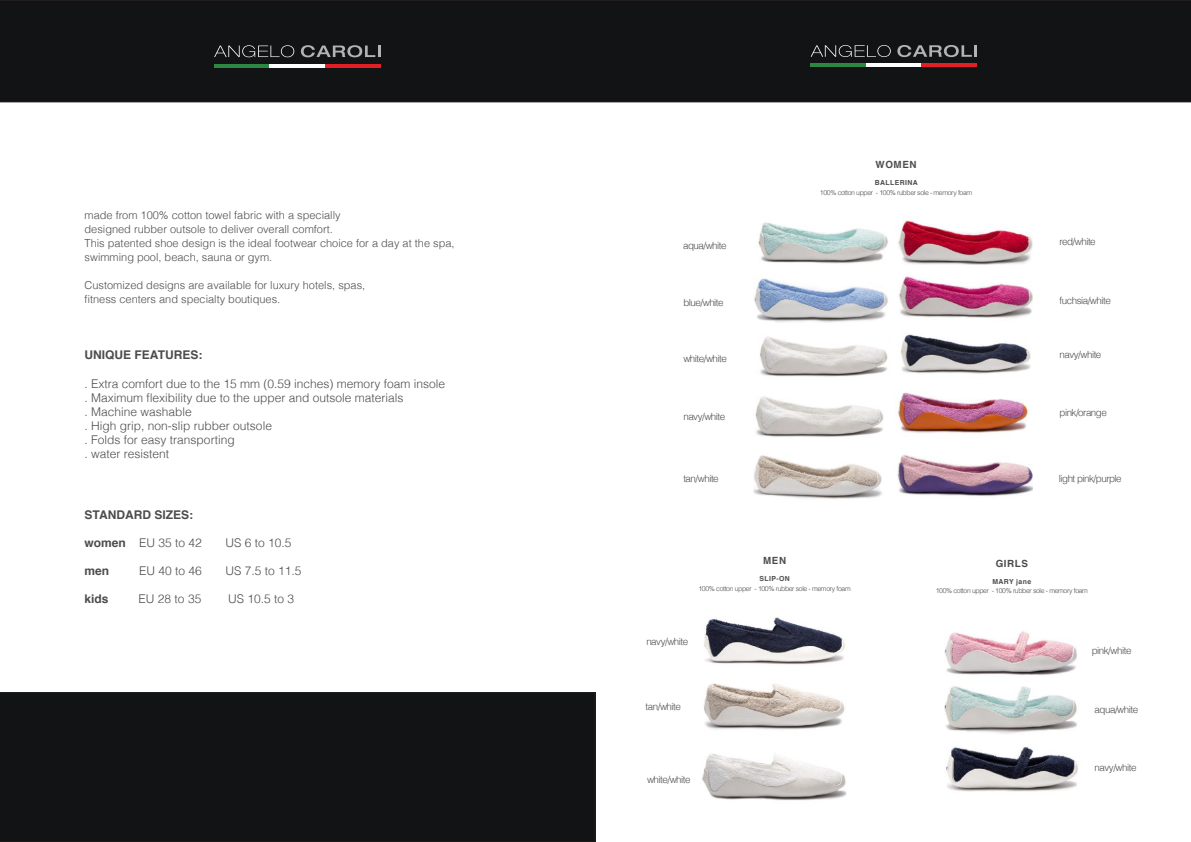
<style>
.page{position:relative;width:1191px;height:842px;background:#fff}
.page>*{position:absolute;margin:0;border:0;box-sizing:border-box;transform-origin:0 0}
.t1{font:300 12px/14px "Helvetica";color:#4e4b4c}
.t2{font:700 12px "Helvetica";color:#4e4b4c}
.t3{font:300 11px/14px "Helvetica";color:#4e4b4c}
.t4{font:300 9.9px "Helvetica";letter-spacing:-.05em;color:#4e4b4c}
.t5{font:700 9.9px "Helvetica";letter-spacing:.06em;color:#4e4b4c}
.t6{font:300 6.9px "Helvetica";letter-spacing:-.05em;color:#4e4b4c}
.t7{font:700 6.9px "Helvetica";letter-spacing:.06em;color:#4e4b4c}
.s1{font-weight:700}
</style>
<div class="page">
<div style="left:0;top:692px;width:595px;height:150px;background:#121314"></div>
<div style="left:0;top:0;width:1191px;height:102px;background:#121314"></div>
<svg style="left:214px;top:45px;width:80px;height:12px"></svg>
<svg style="left:301px;top:45px;width:79px;height:12px"></svg>
<hr style="left:214px;top:64px;width:56px;height:3px;background:#2b8742">
<hr style="left:270px;top:64px;width:55px;height:3px;background:#fff">
<hr style="left:325px;top:64px;width:55px;height:3px;background:#e31f26">
<svg style="left:810px;top:45px;width:80px;height:12px"></svg>
<svg style="left:897px;top:45px;width:79px;height:12px"></svg>
<hr style="left:810px;top:64px;width:56px;height:3px;background:#2b8742">
<hr style="left:866px;top:64px;width:55px;height:3px;background:#fff">
<hr style="left:921px;top:64px;width:55px;height:3px;background:#e31f26">
<img style="left:758px;top:222px;width:130px;height:42px">
<img style="left:898px;top:220px;width:135px;height:44px">
<img style="left:754px;top:278px;width:134px;height:44px">
<img style="left:899px;top:276px;width:134px;height:42px">
<img style="left:760px;top:336px;width:128px;height:41px">
<img style="left:900px;top:334px;width:131px;height:40px">
<img style="left:755px;top:396px;width:129px;height:41px">
<img style="left:897px;top:392px;width:132px;height:41px">
<img style="left:753px;top:455px;width:129px;height:44px">
<img style="left:897px;top:455px;width:136px;height:41px">
<img style="left:704px;top:617px;width:141px;height:48px">
<img style="left:704px;top:683px;width:141px;height:47px">
<img style="left:702px;top:754px;width:145px;height:47px">
<img style="left:944px;top:631px;width:133px;height:103px">
<img style="left:946px;top:746px;width:132px;height:46px">
<p class="t3" style="left:85px;top:208px;width:371px">made from 100% cotton towel fabric with a specially<br>designed rubber outsole to deliver overall comfort.<br>This patented shoe design is the ideal footwear choice for a day at the spa, swimming pool, beach, sauna or gym.</p>
<p class="t3" style="left:85px;top:278px;width:282px">Customized designs are available for luxury hotels, spas, fitness centers and specialty boutiques.</p>
<p class="t2" style="left:85px;top:346px;width:119px">UNIQUE FEATURES:</p>
<p class="t1" style="left:85px;top:376px;width:362px">. Extra comfort due to the 15 mm (0.59 inches) memory foam insole . Maximum flexibility due to the upper and outsole materials<br>. Machine washable<br>. High grip, non-slip rubber outsole<br>. Folds for easy transporting<br>. water resistent</p>
<p class="t2" style="left:85px;top:505px;width:110px">STANDARD SIZES:</p>
<p class="t1" style="left:85px;top:535px;width:119px"><span class="s1">women</span> EU 35 to 42</p>
<p class="t1" style="left:225px;top:535px;width:68px">US 6 to 10.5</p>
<p class="t2" style="left:85px;top:561px;width:26px">men</p>
<p class="t1" style="left:139px;top:563px;width:64px">EU 40 to 46</p>
<p class="t1" style="left:225px;top:563px;width:78px">US 7.5 to 11.5</p>
<p class="t2" style="left:85px;top:589px;width:26px">kids</p>
<p class="t1" style="left:139px;top:591px;width:64px">EU 28 to 35</p>
<p class="t1" style="left:228px;top:591px;width:68px">US 10.5 to 3</p>
<p class="t5" style="left:875px;top:157px;width:43px">WOMEN</p>
<p class="t7" style="left:874px;top:177px;width:44px">BALLERINA</p>
<p class="t6" style="left:820px;top:189px;width:154px">100% cotton upper - 100% rubber sole - memory foam</p>
<p class="t4" style="left:683px;top:240px;width:45px">aqua/white</p>
<p class="t4" style="left:1059px;top:235px;width:38px">red/white</p>
<p class="t4" style="left:683px;top:297px;width:42px">blue/white</p>
<p class="t4" style="left:1059px;top:294px;width:53px">fuchsia/white</p>
<p class="t4" style="left:683px;top:352px;width:45px">white/white</p>
<p class="t4" style="left:1059px;top:348px;width:43px">navy/white</p>
<p class="t4" style="left:683px;top:411px;width:43px">navy/white</p>
<p class="t4" style="left:1059px;top:406px;width:49px">pink/orange</p>
<p class="t4" style="left:683px;top:473px;width:37px">tan/white</p>
<p class="t4" style="left:1058px;top:473px;width:64px">light pink/purple</p>
<p class="t5" style="left:763px;top:552px;width:24px">MEN</p>
<p class="t7" style="left:759px;top:573px;width:32px">SLIP-ON</p>
<p class="t6" style="left:698px;top:584px;width:154px">100% cotton upper - 100% rubber sole - memory foam</p>
<p class="t4" style="left:646px;top:636px;width:43px">navy/white</p>
<p class="t4" style="left:645px;top:700px;width:37px">tan/white</p>
<p class="t4" style="left:647px;top:773px;width:45px">white/white</p>
<p class="t5" style="left:995px;top:555px;width:34px">GIRLS</p>
<p class="t7" style="left:992px;top:576px;width:40px">MARY jane</p>
<p class="t6" style="left:935px;top:586px;width:154px">100% cotton upper - 100% rubber sole - memory foam</p>
<p class="t4" style="left:1091px;top:645px;width:41px">pink/white</p>
<p class="t4" style="left:1094px;top:704px;width:45px">aqua/white</p>
<p class="t4" style="left:1094px;top:761px;width:43px">navy/white</p>
</div>
